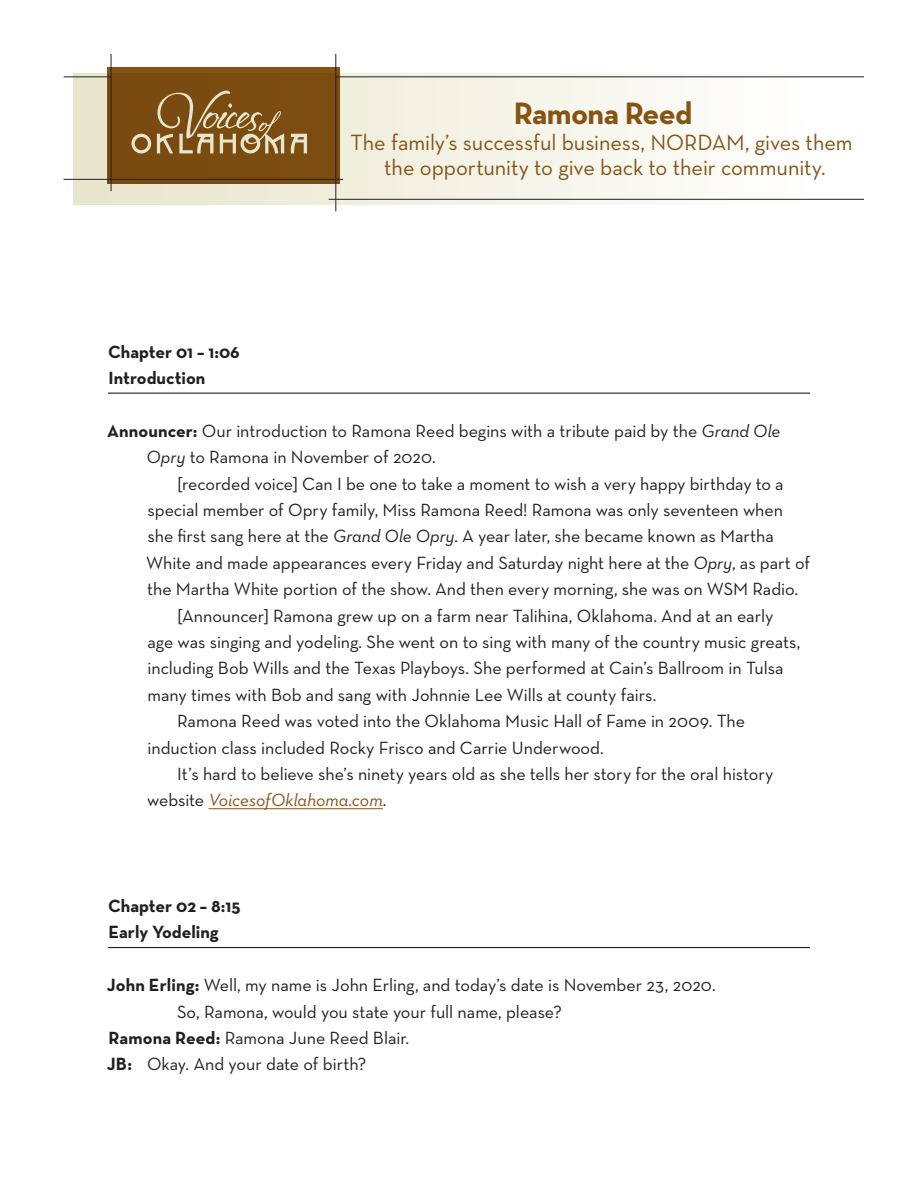
<style>
.page{position:relative;width:918px;height:1188px;background:#fff}
.page>*{position:absolute;margin:0;border:0;box-sizing:border-box;transform-origin:0 0}
.t1{font:700 31.5px "Neutraface Text";letter-spacing:-.02em;color:#855314}
.t2{font:22.5px/25.5px "Neutraface Text";letter-spacing:-.005em;color:#855314;text-align:center}
.Body_Text_TWO{font:18px/26.4px "Neutraface Text";letter-spacing:-.005em;color:#231f20}
.Body_Text{font:18px/26.4px "Neutraface Text";color:#231f20}
.Chapter_Title{font:700 18px/26.4px "Neutraface Text";color:#231f20}
.s1{font-weight:700}
.s2{font-style:italic}
.s3{font-style:italic;color:#855314}
</style>
<div class="page">
<hr style="left:108px;top:393px;width:702px;height:1px;background:#231f20">
<hr style="left:208px;top:808px;width:175px;height:1px;background:#855314">
<hr style="left:108px;top:947px;width:702px;height:1px;background:#231f20">
<div style="left:74px;top:73px;width:757px;height:132px;background:linear-gradient(to right,#e7e5ca,#fff)"></div>
<div style="left:107px;top:68px;width:232px;height:116px;background:#7b4c10"></div>
<hr style="left:336px;top:77px;width:528px;height:1px;background:#231f20">
<hr style="left:64px;top:77px;width:47px;height:1px;background:#231f20">
<hr style="left:329px;top:199px;width:535px;height:1px;background:#231f20">
<hr style="left:64px;top:179px;width:279px;height:1px;background:#231f20">
<hr style="left:111px;top:54px;width:1px;height:137px;background:#231f20">
<hr style="left:336px;top:54px;width:1px;height:157px;background:#231f20">
<svg style="left:131px;top:91px;width:176px;height:62px"></svg>
<p class="t1" style="left:514px;top:93px;width:180px">Ramona Reed</p>
<p class="t2" style="left:351px;top:129px;width:504px">The family’s successful business, NORDAM, gives them the opportunity to give back to their community.</p>
<p class="Chapter_Title" style="left:108px;top:338px;width:133px">Chapter 01 – 1:06<br>Introduction</p>
<p class="Body_Text" style="left:147px;top:417px;width:635px;text-indent:-40px"><span class="s1">Announcer:</span> Our introduction to Ramona Reed begins with a tribute paid by the <span class="s2">Grand Ole<br>Opry</span> to Ramona in November of 2020.</p>
<p class="Body_Text_TWO" style="left:146px;top:470px;width:666px;text-indent:31px">[recorded voice] Can I be one to take a moment to wish a very happy birthday to a special member of Opry family, Miss Ramona Reed! Ramona was only seventeen when she first sang here at the <span class="s2">Grand Ole Opry</span>. A year later, she became known as Martha White and made appearances every Friday and Saturday night here at the <span class="s2">Opry</span>, as part of the Martha White portion of the show. And then every morning, she was on WSM Radio.</p>
<p class="Body_Text_TWO" style="left:147px;top:602px;width:655px;text-indent:30px">[Announcer] Ramona grew up on a farm near Talihina, Oklahoma. And at an early age was singing and yodeling. She went on to sing with many of the country music greats, including Bob Wills and the Texas Playboys. She performed at Cain’s Ballroom in Tulsa many times with Bob and sang with Johnnie Lee Wills at county fairs.</p>
<p class="Body_Text_TWO" style="left:147px;top:708px;width:599px;text-indent:30px">Ramona Reed was voted into the Oklahoma Music Hall of Fame in 2009. The induction class included Rocky Frisco and Carrie Underwood.</p>
<p class="Body_Text_TWO" style="left:147px;top:760px;width:628px;text-indent:30px">It’s hard to believe she’s ninety years old as she tells her story for the oral history website <span class="s3">VoicesofOklahoma.com</span>.</p>
<p class="Chapter_Title" style="left:108px;top:892px;width:134px">Chapter 02 – 8:15<br>Early Yodeling</p>
<p class="Body_Text" style="left:107px;top:972px;width:611px"><span class="s1">John Erling:</span> Well, my name is John Erling, and today’s date is November 23, 2020.</p>
<p class="Body_Text_TWO" style="left:177px;top:998px;width:386px">So, Ramona, would you state your full name, please?</p>
<p class="Body_Text" style="left:109px;top:1024px;width:302px"><span class="s1">Ramona Reed:</span> Ramona June Reed Blair.</p>
<p class="Body_Text" style="left:107px;top:1051px;width:261px"><span class="s1">JB:</span> Okay. And your date of birth?</p>
</div>
